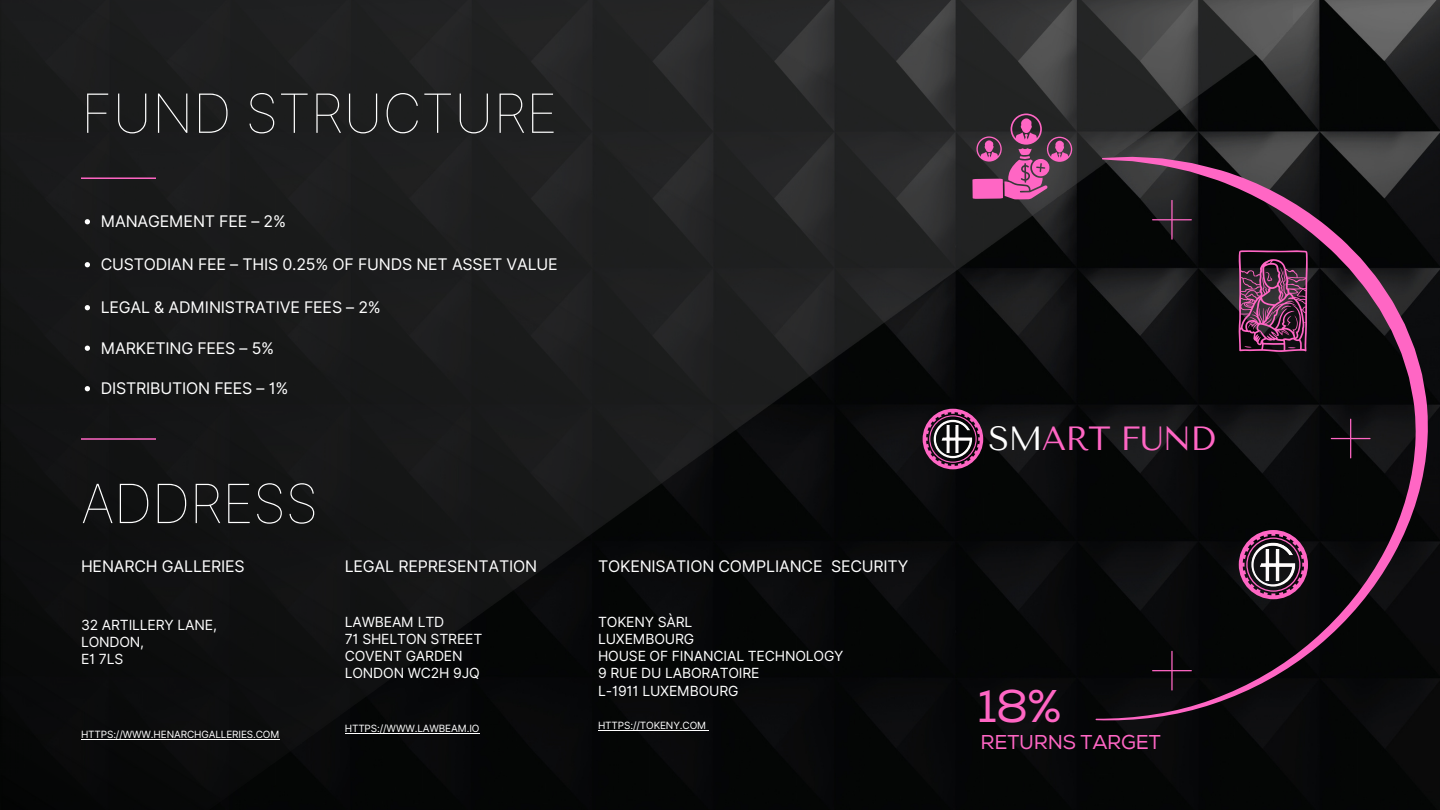
<style>
.page{position:relative;width:1440px;height:810px;background:#fff}
.page>*{position:absolute;margin:0;border:0;box-sizing:border-box;transform-origin:0 0}
.t1{font:54px "Inter Thin BETA";letter-spacing:-.01em;color:#fff}
.t2{font:45.6px "Nexa";color:#ff66c4}
.t3{font:33.5px "Tenor Sans";letter-spacing:-.03em;color:#ff66c4}
.t4{font:20px "Nexa";letter-spacing:-.01em;color:#ff66c4}
.t5{font:16px "Inter";letter-spacing:-.01em;color:#fff}
.t6{font:14px/17.2px "Inter";letter-spacing:-.01em;color:#fff}
.t7{font:10px "Inter";letter-spacing:-.01em;color:#fff}
.s1{color:#fff}
</style>
<div class="page">
<img style="left:1293px;top:0;width:147px;height:810px">
<img style="left:0;top:0;width:1293px;height:810px">
<hr style="left:81px;top:177px;width:75px;height:2px;background:#ff66c4">
<svg style="left:972px;top:114px;width:100px;height:85px;background:#734160"></svg>
<svg style="left:1096px;top:157px;width:332px;height:564px;background:#191117"></svg>
<svg style="left:1238px;top:250px;width:70px;height:102px;background:#633251"></svg>
<svg style="left:1152px;top:200px;width:40px;height:40px;background:#281f26"></svg>
<svg style="left:1331px;top:419px;width:40px;height:39px;background:#1a1218"></svg>
<hr style="left:81px;top:438px;width:75px;height:2px;background:#ff66c4">
<svg style="left:1152px;top:651px;width:40px;height:40px;background:#150d13"></svg>
<svg style="left:85px;top:305px;width:5px;height:5px"></svg>
<svg style="left:85px;top:346px;width:5px;height:5px"></svg>
<svg style="left:85px;top:386px;width:5px;height:5px"></svg>
<svg style="left:85px;top:219px;width:5px;height:5px"></svg>
<svg style="left:85px;top:262px;width:5px;height:5px"></svg>
<svg style="left:923px;top:409px;width:60px;height:60px;background:#652e51"></svg>
<img style="left:934px;top:420px;width:38px;height:38px;border-radius:50%">
<hr style="left:81px;top:739px;width:198px;height:1px;background:#fff">
<svg style="left:1239px;top:530px;width:69px;height:69px;background:#642d50"></svg>
<img style="left:1251px;top:543px;width:44px;height:44px;border-radius:50%">
<hr style="left:345px;top:733px;width:134px;height:1px;background:#fff">
<hr style="left:598px;top:730px;width:108px;height:1px;background:#fff">
<p class="t1" style="left:81px;top:81px;width:478px">FUND STRUCTURE</p>
<p class="t5" style="left:101px;top:212px;width:187px">MANAGEMENT FEE – 2%</p>
<p class="t5" style="left:101px;top:255px;width:459px">CUSTODIAN FEE – THIS 0.25% OF FUNDS NET ASSET VALUE</p>
<p class="t5" style="left:101px;top:298px;width:282px">LEGAL &amp; ADMINISTRATIVE FEES – 2%</p>
<p class="t5" style="left:101px;top:338px;width:175px">MARKETING FEES – 5%</p>
<p class="t5" style="left:101px;top:379px;width:189px">DISTRIBUTION FEES – 1%</p>
<p class="t1" style="left:81px;top:471px;width:239px">ADDRESS</p>
<p class="t5" style="left:81px;top:556px;width:165px">HENARCH GALLERIES</p>
<p class="t6" style="left:81px;top:616px;width:137px">32 ARTILLERY LANE,<br>LONDON,</p>
<p class="t6" style="left:81px;top:650px;width:44px">E1 7LS</p>
<p class="t7" style="left:81px;top:729px;width:200px">HTTPS://WWW.HENARCHGALLERIES.COM</p>
<p class="t5" style="left:345px;top:556px;width:194px">LEGAL REPRESENTATION</p>
<p class="t6" style="left:345px;top:613px;width:101px">LAWBEAM LTD</p>
<p class="t6" style="left:345px;top:630px;width:139px">71 SHELTON STREET</p>
<p class="t6" style="left:345px;top:647px;width:119px">COVENT GARDEN</p>
<p class="t6" style="left:345px;top:665px;width:137px">LONDON WC2H 9JQ</p>
<p class="t7" style="left:345px;top:723px;width:136px">HTTPS://WWW.LAWBEAM.IO</p>
<p class="t5" style="left:598px;top:556px;width:312px">TOKENISATION COMPLIANCE SECURITY</p>
<p class="t6" style="left:598px;top:613px;width:96px">TOKENY SÀRL</p>
<p class="t6" style="left:598px;top:630px;width:98px">LUXEMBOURG</p>
<p class="t6" style="left:598px;top:647px;width:247px">HOUSE OF FINANCIAL TECHNOLOGY</p>
<p class="t6" style="left:598px;top:665px;width:163px">9 RUE DU LABORATOIRE</p>
<p class="t6" style="left:598px;top:682px;width:142px">L-1911 LUXEMBOURG</p>
<p class="t7" style="left:598px;top:720px;width:110px">HTTPS://TOKENY.COM</p>
<p class="t3" style="left:989px;top:419px;width:229px"><span class="s1">SM</span>ART FUND</p>
<p class="t2" style="left:977px;top:680px;width:86px">18%</p>
<p class="t4" style="left:981px;top:731px;width:182px">RETURNS TARGET</p>
</div>
